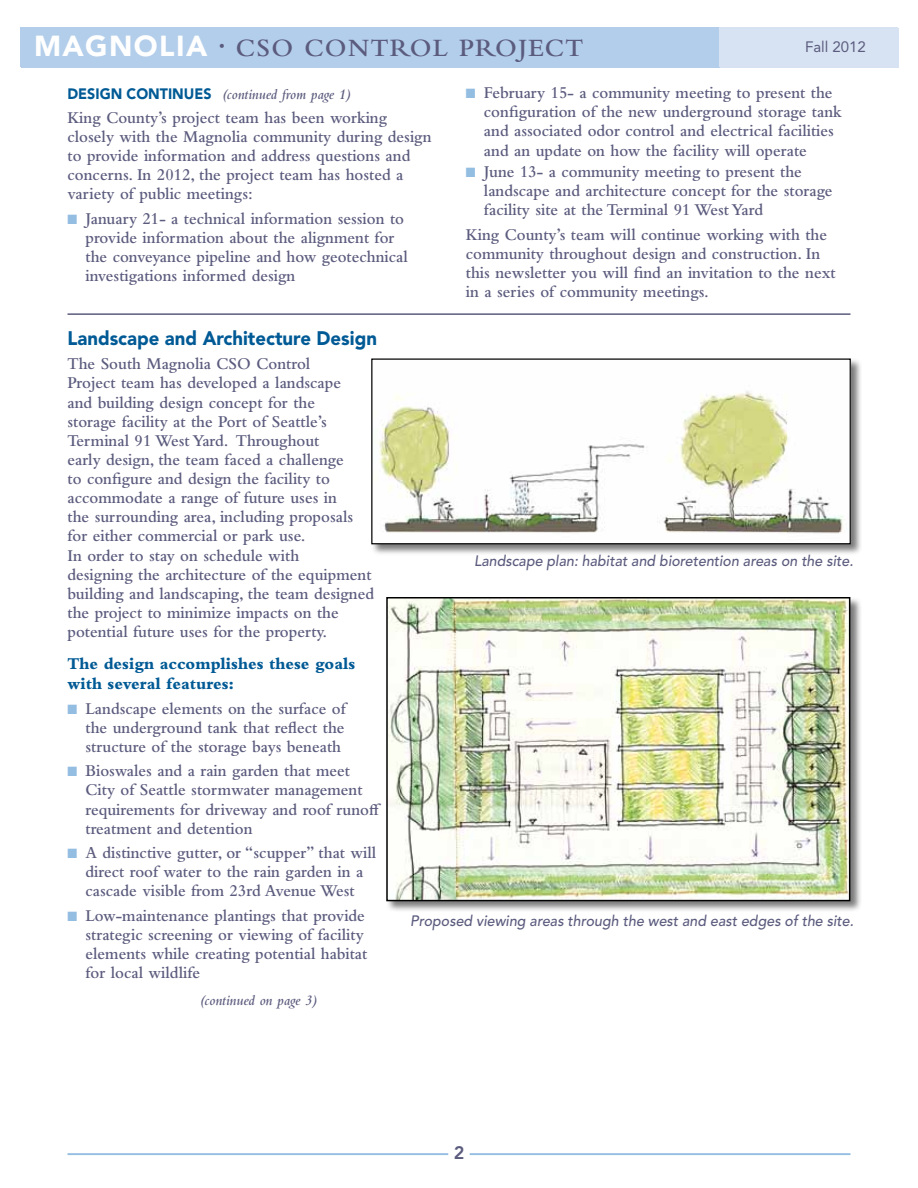
<style>
.page{position:relative;width:918px;height:1188px;background:#fff}
.page>*{position:absolute;margin:0;border:0;box-sizing:border-box;transform-origin:0 0}
.t1{font:600 26.1px "Bembo Std";letter-spacing:.05em;color:#5b5b7e}
.t2{font:900 19.5px "Avenir LT Std";color:#005a95;scale:.95 1}
.t3{font:800 18px "Avenir LT Std";color:#5b5b7e}
.t4{font:600 17.25px/19.2px "Bembo Std";color:#5b5b7e;scale:.95 1}
.t5{font:800 17.25px/20.2px "Bembo Std";color:#005a95;scale:.95 1}
.t6{font:italic 500 15px "Avenir LT Std";color:#5b5b7e;scale:.95 1}
.t7{font:italic 600 15px "Bembo Std";color:#5b5b7e;scale:.95 1}
.t8{font:15px "Avenir LT Std";color:#5b5b7e}
.s1{font-family:"Avenir LT Std";font-weight:900;font-size:28.8px;color:#fff}
.s2{font-family:"Avenir LT Std";font-weight:900;font-style:normal;color:#005a95}
.s3{color:#94bde2}
</style>
<div class="page">
<div style="left:21px;top:29px;width:859px;height:39px;background:#b3ceea"></div>
<div style="left:720px;top:29px;width:178px;height:39px;background:#d7e3f2"></div>
<hr style="left:68px;top:1153px;width:380px;height:2px;background:#94bde2">
<hr style="left:470px;top:1153px;width:380px;height:2px;background:#94bde2">
<div style="left:20px;top:27px;width:860px;height:40px;background:#b3ceea"></div>
<div style="left:719px;top:27px;width:178px;height:40px;background:#d7e3f2"></div>
<hr style="left:68px;top:313px;width:782px;height:2px;background:#5b5b7e">
<div style="left:371px;top:358px;width:491px;height:198px;background:#000;opacity:.52"></div>
<img style="left:373px;top:360px;width:476px;height:182px">
<div style="left:371px;top:358px;width:480px;height:186px;border:1px solid #000"></div>
<div style="left:386px;top:596px;width:476px;height:317px;background:#000;opacity:.52"></div>
<img style="left:389px;top:600px;width:458px;height:298px">
<div style="left:386px;top:597px;width:464px;height:304px;border:2px solid #000"></div>
<h1 class="t1" style="left:34px;top:33px;width:551px"><span class="s1">MAGNOLIA</span> <sup>•</sup> CSO CONTROL PROJECT</h1>
<p class="t8" style="left:805px;top:38px;width:62px">Fall 2012</p>
<p class="t7" style="left:68px;top:86px;width:300px"><span class="s2">DESIGN CONTINUES</span> (continued from page 1)</p>
<p class="t4" style="left:68px;top:108px;width:385px">King County’s project team has been working closely with the Magnolia community during design to provide information and address questions and concerns. In 2012, the project team has hosted a variety of public meetings:</p>
<p class="t4" style="left:86px;top:209px;width:341px;text-indent:-18px"><span class="s3">■</span> January 21- a technical information session to provide information about the alignment for the conveyance pipeline and how geotechnical investigations informed design</p>
<p class="t4" style="left:484px;top:83px;width:378px;text-indent:-18px"><span class="s3">■</span> February 15- a community meeting to present the configuration of the new underground storage tank and associated odor control and electrical facilities and an update on how the facility will operate</p>
<p class="t4" style="left:484px;top:162px;width:368px;text-indent:-18px"><span class="s3">■</span> June 13- a community meeting to present the landscape and architecture concept for the storage facility site at the Terminal 91 West Yard</p>
<p class="t4" style="left:466px;top:225px;width:391px">King County’s team will continue working with the community throughout design and construction. In this newsletter you will find an invitation to the next in a series of community meetings.</p>
<p class="t2" style="left:68px;top:326px;width:327px">Landscape and Architecture Design</p>
<p class="t4" style="left:68px;top:354px;width:324px">The South Magnolia CSO Control<br>Project team has developed a landscape<br>and building design concept for the<br>storage facility at the Port of Seattle’s Terminal 91 West Yard. Throughout<br>early design, the team faced a challenge<br>to configure and design the facility to accommodate a range of future uses in<br>the surrounding area, including proposals for either commercial or park use.<br>In order to stay on schedule with<br>designing the architecture of the equipment building and landscaping, the team designed the project to minimize impacts on the potential future uses for the property.</p>
<p class="t5" style="left:68px;top:653px;width:304px">The design accomplishes these goals with several features:</p>
<p class="t4" style="left:86px;top:699px;width:275px;text-align:justify;text-indent:-18px"><span class="s3">■</span> Landscape elements on the surface of the underground tank that reflect the structure of the storage bays beneath</p>
<p class="t4" style="left:86px;top:761px;width:313px;text-indent:-18px"><span class="s3">■</span> Bioswales and a rain garden that meet City of Seattle stormwater management requirements for driveway and roof runoff treatment and detention</p>
<p class="t4" style="left:68px;top:843px;width:327px;text-align:center"><span class="s3">■</span> A distinctive gutter, or “scupper” that will direct roof water to the rain garden in a cascade visible from 23rd Avenue West</p>
<p class="t4" style="left:86px;top:906px;width:298px;text-indent:-18px"><span class="s3">■</span> Low-maintenance plantings that provide strategic screening or viewing of facility elements while creating potential habitat for local wildlife</p>
<p class="t7" style="left:200px;top:992px;width:125px">(continued on page 3)</p>
<p class="t6" style="left:474px;top:552px;width:401px">Landscape plan: habitat and bioretention areas on the site.</p>
<p class="t6" style="left:410px;top:912px;width:468px">Proposed viewing areas through the west and east edges of the site.</p>
<p class="t3" style="left:454px;top:1142px;width:12px">2</p>
</div>
